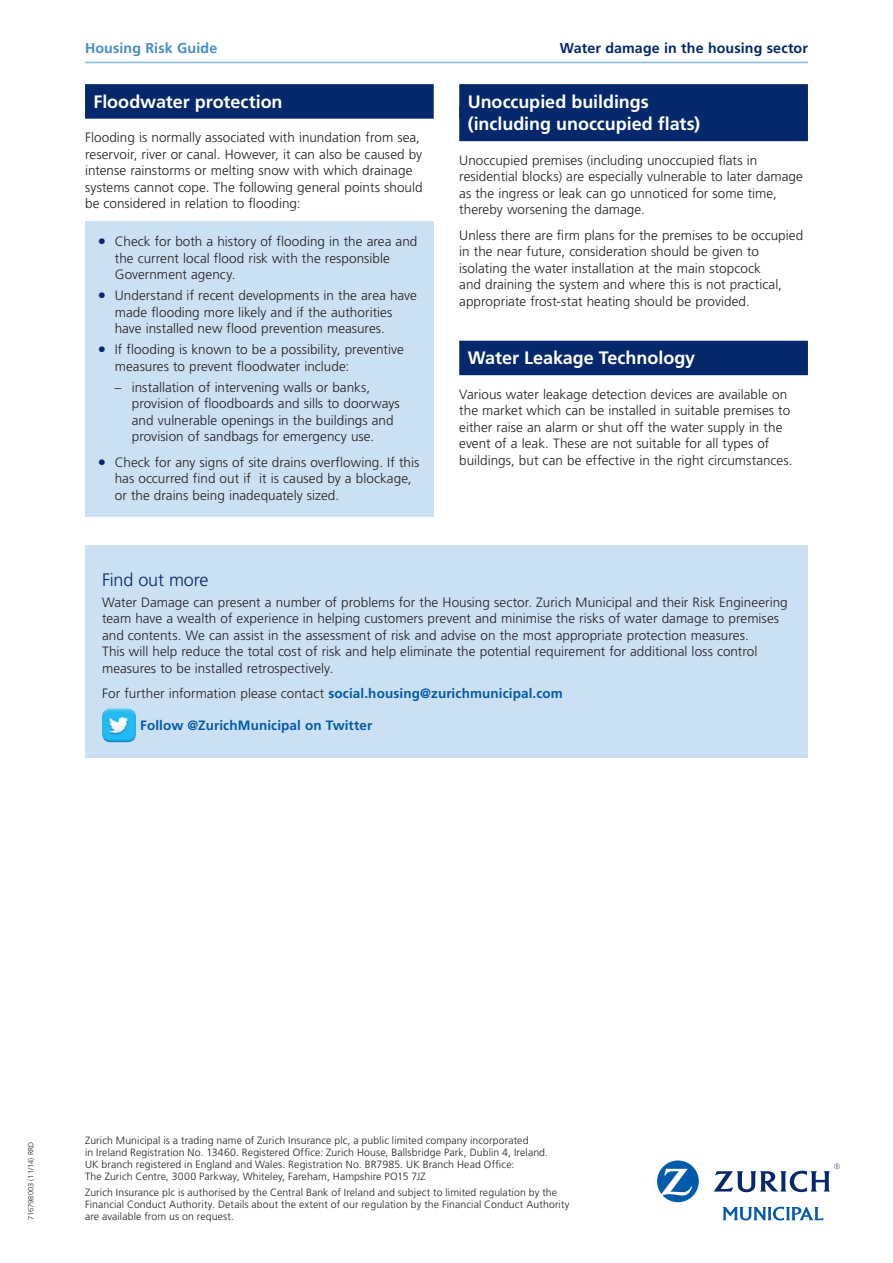
<style>
.page{position:relative;width:893px;height:1263px;background:#fff}
.page>*{position:absolute;margin:0;border:0;box-sizing:border-box;transform-origin:0 0}
.t1{font:700 18px/22.5px "Frutiger LT Std";letter-spacing:-.005em;color:#fff}
.t2{font:300 18px "Frutiger LT Std";letter-spacing:-.01em;color:#04286b}
.t3{font:700 14.25px "Frutiger LT Std";letter-spacing:.005em;color:#04286b}
.t4{font:700 14.25px "Frutiger LT Std";letter-spacing:.01em;color:#448dcb}
.t5{font:300 13.5px/16.5px "Frutiger LT Std";color:#231f20}
.t6{font:700 13.5px "Frutiger LT Std";letter-spacing:.01em;color:#015aaa}
.t7{font:300 10.5px/12px "Frutiger LT Std";letter-spacing:.01em;color:#231f20}
.t8{font:300 7.5px "Frutiger LT Std";color:#231f20}
.s1{font-weight:700;font-size:16.5px;color:#04286b}
.s2{font-weight:700;color:#015aaa}
</style>
<div class="page">
<hr style="left:85px;top:62px;width:723px;height:1px;background:#85bae4">
<svg style="left:657px;top:1160px;width:42px;height:42px"></svg>
<svg style="left:714px;top:1163px;width:126px;height:29px"></svg>
<svg style="left:723px;top:1207px;width:101px;height:13px"></svg>
<div style="left:85px;top:545px;width:723px;height:213px;background:#cbe0f3"></div>
<img style="left:102px;top:708px;width:34px;height:34px">
<div style="left:85px;top:84px;width:349px;height:35px;background:#04286b"></div>
<div style="left:85px;top:221px;width:349px;height:296px;background:#cbe0f3"></div>
<div style="left:459px;top:84px;width:349px;height:35px;background:#04286b"></div>
<div style="left:459px;top:107px;width:349px;height:34px;background:#04286b"></div>
<div style="left:459px;top:341px;width:349px;height:34px;background:#04286b"></div>
<p class="t4" style="left:85px;top:40px;width:134px">Housing Risk Guide</p>
<p class="t3" style="left:560px;top:40px;width:250px">Water damage in the housing sector</p>
<h1 class="t1" style="left:94px;top:90px;width:191px">Floodwater protection</h1>
<p class="t5" style="left:85px;top:129px;width:339px">Flooding is normally associated with inundation from sea, reservoir, river or canal. However, it can also be caused by intense rainstorms or melting snow with which drainage systems cannot cope. The following general points should be considered in relation to flooding:</p>
<p class="t5" style="left:115px;top:234px;width:304px;text-indent:-17px"><span class="s1">•</span> Check for both a history of flooding in the area and the current local flood risk with the responsible<br>Government agency.</p>
<p class="t5" style="left:115px;top:288px;width:304px;text-indent:-17px"><span class="s1">•</span> Understand if recent developments in the area have made flooding more likely and if the authorities have installed new flood prevention measures.</p>
<p class="t5" style="left:115px;top:342px;width:291px;text-indent:-17px"><span class="s1">•</span> If flooding is known to be a possibility, preventive measures to prevent floodwater include:</p>
<p class="t5" style="left:132px;top:379px;width:270px;text-indent:-17px">– installation of intervening walls or banks, provision of floodboards and sills to doorways and vulnerable openings in the buildings and provision of sandbags for emergency use.</p>
<p class="t5" style="left:115px;top:454px;width:306px;text-indent:-17px"><span class="s1">•</span> Check for any signs of site drains overflowing. If this has occurred find out if it is caused by a blockage, or the drains being inadequately sized.</p>
<h1 class="t1" style="left:468px;top:90px;width:234px">Unoccupied buildings (including unoccupied flats)</h1>
<p class="t5" style="left:459px;top:152px;width:345px">Unoccupied premises (including unoccupied flats in residential blocks) are especially vulnerable to later damage as the ingress or leak can go unnoticed for some time, thereby worsening the damage.</p>
<p class="t5" style="left:459px;top:227px;width:346px">Unless there are firm plans for the premises to be occupied in the near future, consideration should be given to isolating the water installation at the main stopcock<br>and draining the system and where this is not practical, appropriate frost-stat heating should be provided.</p>
<h1 class="t1" style="left:468px;top:347px;width:229px">Water Leakage Technology</h1>
<p class="t5" style="left:459px;top:386px;width:335px">Various water leakage detection devices are available on the market which can be installed in suitable premises to either raise an alarm or shut off the water supply in the event of a leak. These are not suitable for all types of buildings, but can be effective in the right circumstances.</p>
<h1 class="t2" style="left:102px;top:569px;width:108px">Find out more</h1>
<p class="t5" style="left:102px;top:594px;width:687px">Water Damage can present a number of problems for the Housing sector. Zurich Municipal and their Risk Engineering team have a wealth of experience in helping customers prevent and minimise the risks of water damage to premises and contents. We can assist in the assessment of risk and advise on the most appropriate protection measures.<br>This will help reduce the total cost of risk and help eliminate the potential requirement for additional loss control measures to be installed retrospectively.</p>
<p class="t5" style="left:102px;top:686px;width:462px">For further information please contact <span class="s2">social.housing@zurichmunicipal.com</span></p>
<p class="t6" style="left:140px;top:718px;width:234px">Follow @ZurichMunicipal on Twitter</p>
<p class="t8" style="left:27px;top:1220px;width:80px;rotate:-90deg">716798003 (11/14) RRD</p>
<p class="t7" style="left:85px;top:1135px;width:465px">Zurich Municipal is a trading name of Zurich Insurance plc, a public limited company incorporated<br>in Ireland Registration No. 13460. Registered Office: Zurich House, Ballsbridge Park, Dublin 4, Ireland.<br>UK branch registered in England and Wales. Registration No. BR7985. UK Branch Head Office:<br>The Zurich Centre, 3000 Parkway, Whiteley, Fareham, Hampshire PO15 7JZ</p>
<p class="t7" style="left:85px;top:1187px;width:486px">Zurich Insurance plc is authorised by the Central Bank of Ireland and subject to limited regulation by the<br>Financial Conduct Authority. Details about the extent of our regulation by the Financial Conduct Authority are available from us on request.</p>
</div>
